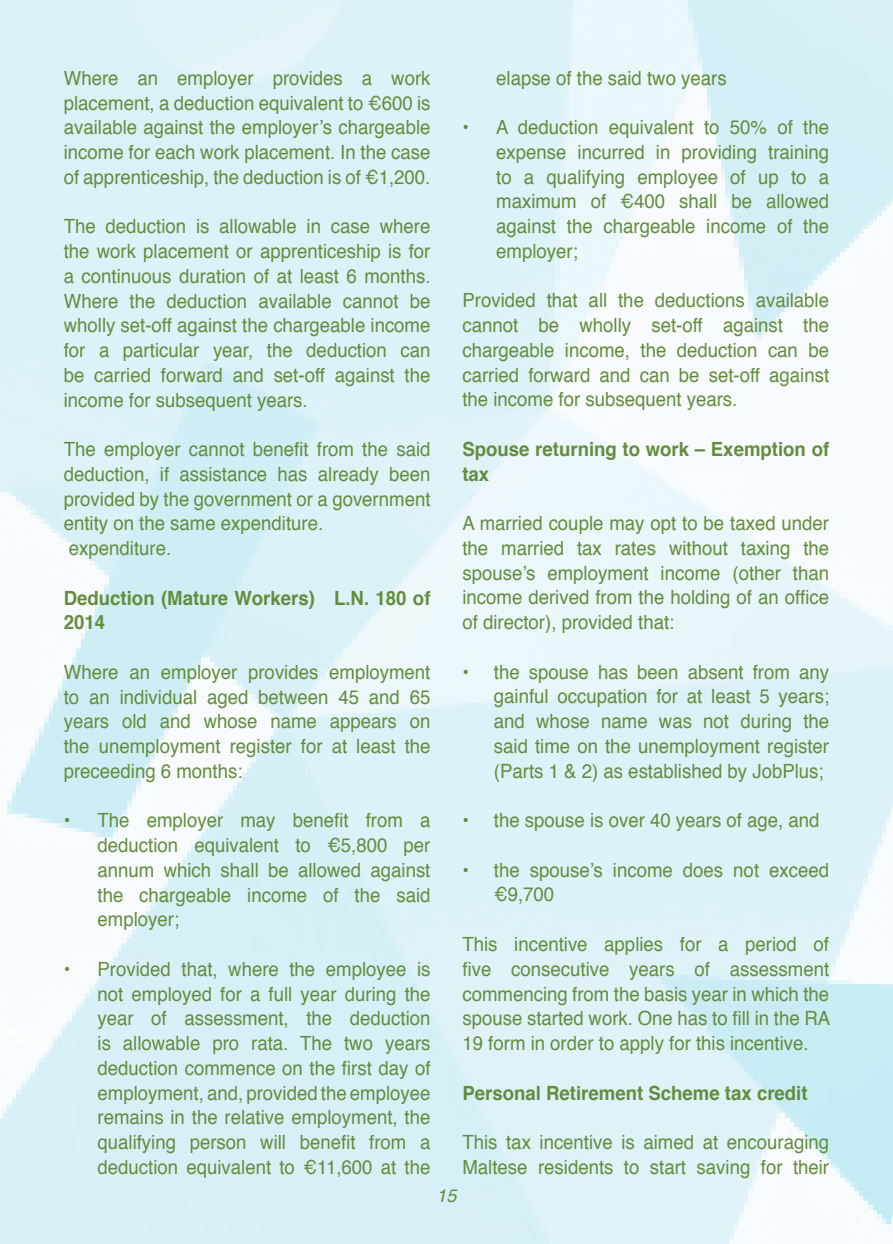
<style>
.page{position:relative;width:893px;height:1244px;background:#fff}
.page>*{position:absolute;margin:0;border:0;box-sizing:border-box;transform-origin:0 0}
.t1{font:19.57px/24.8px "Helvetica";color:#638d3d;text-align:justify;scale:.95 1}
.t2{font:700 19.57px/24.8px "Helvetica";color:#638d3d;scale:.95 1}
.t3{font:italic 18px "Helvetica";color:#638d3d}
</style>
<div class="page">
<p class="t1" style="left:64px;top:66px;width:388px">Where an employer provides a work placement, a deduction equivalent to €600 is available against the employer’s chargeable income for each work placement. In the case of apprenticeship, the deduction is of €1,200.</p>
<p class="t1" style="left:64px;top:215px;width:387px">The deduction is allowable in case where the work placement or apprenticeship is for a continuous duration of at least 6 months.<br>Where the deduction available cannot be wholly set-off against the chargeable income for a particular year, the deduction can be carried forward and set-off against the income for subsequent years.</p>
<p class="t1" style="left:64px;top:437px;width:388px;text-align:left">The employer cannot benefit from the said deduction, if assistance has already been provided by the government or a government entity on the same expenditure.<br>expenditure.</p>
<p class="t2" style="left:64px;top:585px;width:388px">Deduction (Mature Workers) L.N. 180 of<br>2014</p>
<p class="t1" style="left:64px;top:660px;width:387px">Where an employer provides employment to an individual aged between 45 and 65 years old and whose name appears on the unemployment register for at least the preceeding 6 months:</p>
<p class="t1" style="left:98px;top:809px;width:352px;text-indent:-34px">• The employer may benefit from a deduction equivalent to €5,800 per annum which shall be allowed against the chargeable income of the said employer;</p>
<p class="t1" style="left:98px;top:957px;width:352px;text-indent:-34px">• Provided that, where the employee is not employed for a full year during the year of assessment, the deduction is allowable pro rata. The two years deduction commence on the first day of employment, and, provided the employee remains in the relative employment, the qualifying person will benefit from a deduction equivalent to €11,600 at the</p>
<p class="t1" style="left:496px;top:66px;width:244px">elapse of the said two years</p>
<p class="t1" style="left:496px;top:115px;width:352px;text-indent:-34px">• A deduction equivalent to 50% of the expense incurred in providing training to a qualifying employee of up to a maximum of €400 shall be allowed against the chargeable income of the employer;</p>
<p class="t1" style="left:462px;top:289px;width:387px">Provided that all the deductions available cannot be wholly set-off against the chargeable income, the deduction can be carried forward and can be set-off against the income for subsequent years.</p>
<p class="t2" style="left:462px;top:437px;width:388px">Spouse returning to work – Exemption of tax</p>
<p class="t1" style="left:462px;top:511px;width:387px">A married couple may opt to be taxed under the married tax rates without taxing the spouse’s employment income (other than income derived from the holding of an office of director), provided that:</p>
<p class="t1" style="left:494px;top:660px;width:354px;text-indent:-32px">• the spouse has been absent from any gainful occupation for at least 5 years; and whose name was not during the said time on the unemployment register (Parts 1 &amp; 2) as established by JobPlus;</p>
<p class="t1" style="left:462px;top:808px;width:377px">• the spouse is over 40 years of age, and</p>
<p class="t1" style="left:494px;top:858px;width:354px;text-indent:-32px">• the spouse’s income does not exceed €9,700</p>
<p class="t1" style="left:462px;top:932px;width:389px">This incentive applies for a period of five consecutive years of assessment commencing from the basis year in which the spouse started work. One has to fill in the RA 19 form in order to apply for this incentive.</p>
<p class="t2" style="left:462px;top:1080px;width:365px">Personal Retirement Scheme tax credit</p>
<p class="t1" style="left:462px;top:1130px;width:387px">This tax incentive is aimed at encouraging<br>Maltese residents to start saving for their</p>
<p class="t3" style="left:436px;top:1182px;width:22px">15</p>
</div>
